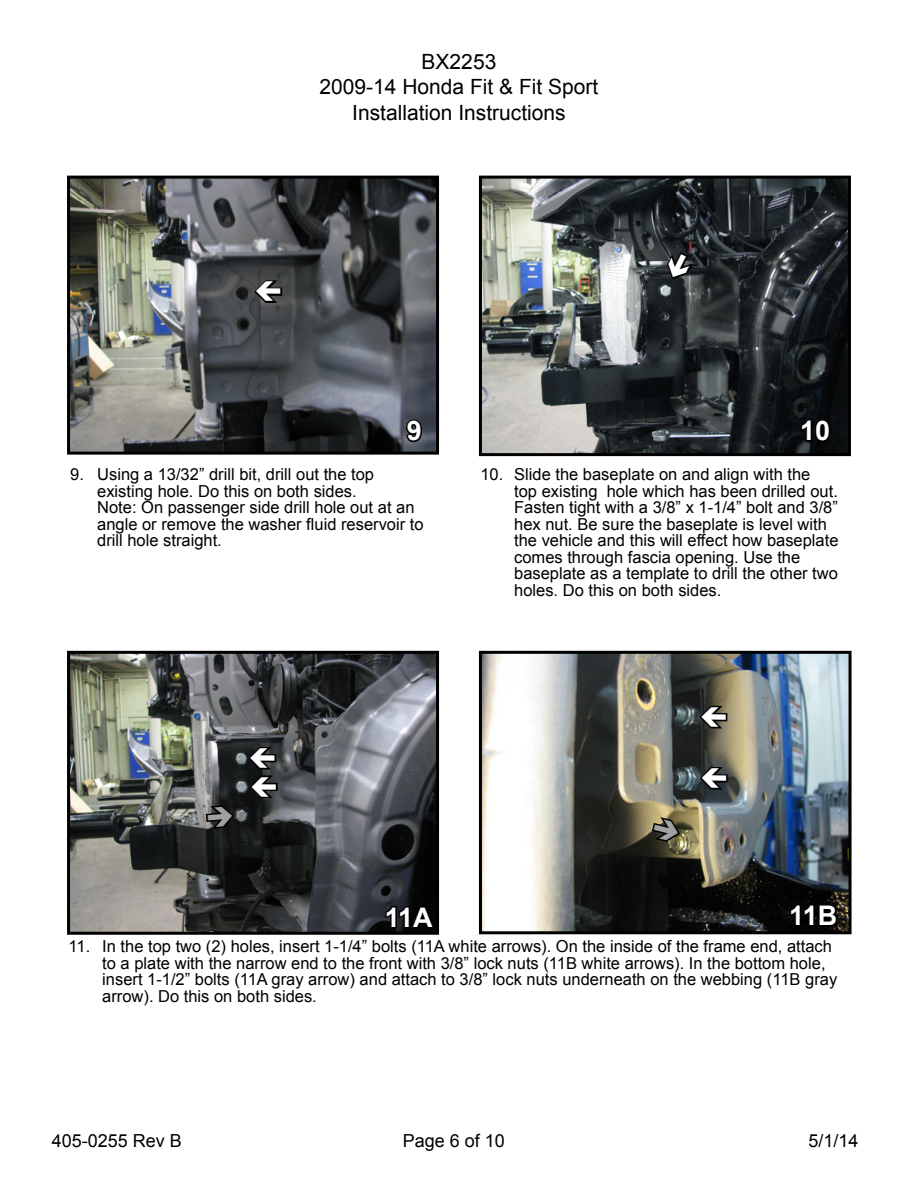
<style>
.page{position:relative;width:918px;height:1188px;background:#fff}
.page>*{position:absolute;margin:0;border:0;box-sizing:border-box;transform-origin:0 0}
.t1{font:700 27px "Arial";color:#fff}
.t2{font:21px/25.2px "Arial";color:#000;text-align:center}
.t3{font:18px "Arial";color:#000}
.t4{font:16.5px/16.5px "Arial";color:#000}
</style>
<div class="page">
<img style="left:483px;top:180px;width:364px;height:272px">
<svg style="left:799px;top:417px;width:34px;height:27px"></svg>
<img style="left:71px;top:655px;width:364px;height:276px">
<svg style="left:384px;top:903px;width:51px;height:27px"></svg>
<img style="left:483px;top:655px;width:365px;height:275px">
<svg style="left:788px;top:903px;width:52px;height:25px"></svg>
<img style="left:71px;top:180px;width:364px;height:271px">
<svg style="left:404px;top:418px;width:20px;height:26px"></svg>
<div style="left:67px;top:176px;width:372px;height:279px;border:3px solid #000"></div>
<div style="left:479px;top:176px;width:372px;height:280px;border:3px solid #000"></div>
<div style="left:67px;top:651px;width:372px;height:284px;border:3px solid #000"></div>
<div style="left:479px;top:651px;width:373px;height:283px;border:3px solid #000"></div>
<svg style="left:665px;top:250px;width:30px;height:31px"></svg>
<svg style="left:204px;top:803px;width:32px;height:28px"></svg>
<svg style="left:246px;top:744px;width:33px;height:56px;background:#1c1e1e"></svg>
<svg style="left:697px;top:703px;width:32px;height:28px"></svg>
<svg style="left:698px;top:764px;width:31px;height:28px"></svg>
<svg style="left:650px;top:815px;width:32px;height:29px"></svg>
<svg style="left:252px;top:278px;width:32px;height:27px"></svg>
<p class="t2" style="left:320px;top:50px;width:280px">BX2253<br>2009-14 Honda Fit &amp; Fit Sport<br>Installation Instructions</p>
<h1 class="t1" style="left:407px;top:413px;width:17px">9</h1>
<p class="t4" style="left:97px;top:466px;width:328px;text-indent:-27px">9. Using a 13/32” drill bit, drill out the top existing hole. Do this on both sides.<br>Note: On passenger side drill hole out at an angle or remove the washer fluid reservoir to drill hole straight.</p>
<h1 class="t1" style="left:800px;top:413px;width:32px">10</h1>
<p class="t4" style="left:514px;top:466px;width:326px;text-indent:-34px">10. Slide the baseplate on and align with the<br>top existing hole which has been drilled out.<br>Fasten tight with a 3/8” x 1-1/4” bolt and 3/8” hex nut. Be sure the baseplate is level with the vehicle and this will effect how baseplate comes through fascia opening. Use the baseplate as a template to drill the other two holes. Do this on both sides.</p>
<h1 class="t1" style="left:385px;top:899px;width:50px">11A</h1>
<h1 class="t1" style="left:789px;top:898px;width:50px">11B</h1>
<p class="t4" style="left:102px;top:938px;width:736px;text-indent:-34px">11. In the top two (2) holes, insert 1-1/4” bolts (11A white arrows). On the inside of the frame end, attach to a plate with the narrow end to the front with 3/8” lock nuts (11B white arrows). In the bottom hole, insert 1-1/2” bolts (11A gray arrow) and attach to 3/8” lock nuts underneath on the webbing (11B gray arrow). Do this on both sides.</p>
<p class="t3" style="left:52px;top:1129px;width:132px">405-0255 Rev B</p>
<p class="t3" style="left:403px;top:1129px;width:104px">Page 6 of 10</p>
<p class="t3" style="left:808px;top:1129px;width:52px">5/1/14</p>
</div>
